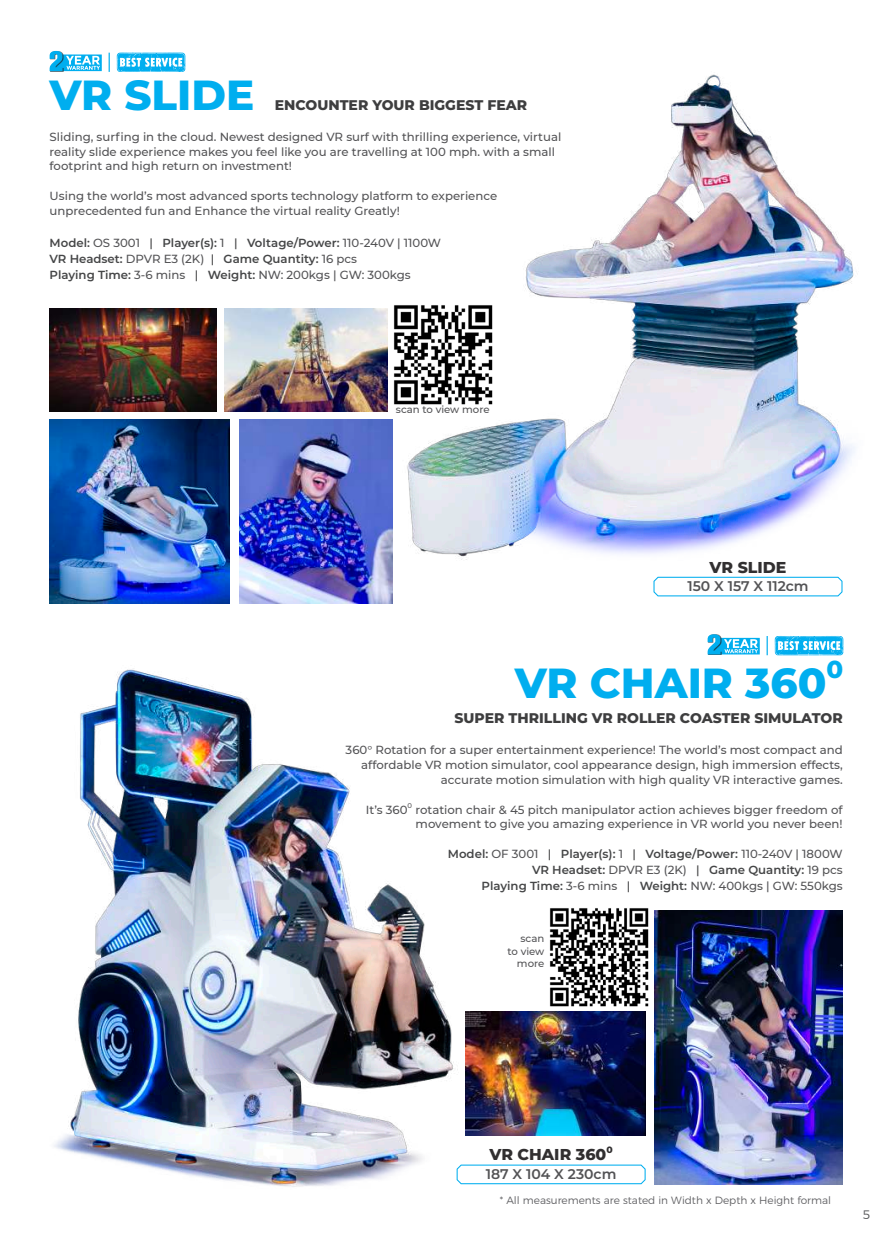
<style>
.page{position:relative;width:893px;height:1241px;background:#fff}
.page>*{position:absolute;margin:0;border:0;box-sizing:border-box;transform-origin:0 0}
.t1{font:800 42px "Montserrat";color:#00aeef}
.t2{font:800 24.5px "Montserrat";color:#00aeef}
.t3{font:800 15.75px "Montserrat";color:#312f30}
.t4{font:800 14px "Montserrat";color:#3e3e3f}
.t5{font:600 14px "Montserrat";color:#535355}
.t6{font:300 12.25px "Montserrat";color:#57585a}
.t7{font:500 11.72px/14.9px "Montserrat";color:#535355}
.t8{font:600 11.72px/15.8px "Montserrat";color:#454647;text-align:right}
.t9{font:300 10.5px "Montserrat";color:#616164}
.t10{font:500 10.15px/12.2px "Montserrat";color:#535355;text-align:right}
.t11{font:800 9.1px "Montserrat";color:#312f30}
.t12{font:500 6.83px "Montserrat";color:#535355}
.s1{font-weight:500;color:#535355}
.s2{font-weight:500;color:#3e3e3f}
</style>
<div class="page">
<img style="left:54px;top:668px;width:417px;height:519px">
<img style="left:655px;top:910px;width:188px;height:273px">
<img style="left:549px;top:908px;width:99px;height:98px">
<img style="left:465px;top:1010px;width:180px;height:124px">
<img style="left:387px;top:74px;width:468px;height:526px">
<img style="left:393px;top:305px;width:99px;height:99px">
<svg style="left:653px;top:575px;width:190px;height:22px"></svg>
<img style="left:50px;top:419px;width:179px;height:184px">
<img style="left:239px;top:419px;width:153px;height:184px">
<img style="left:50px;top:308px;width:166px;height:104px">
<img style="left:224px;top:308px;width:163px;height:104px">
<svg style="left:456px;top:1163px;width:190px;height:21px"></svg>
<div style="left:50px;top:51px;width:13px;height:21px;background:#231f20;opacity:.7"></div>
<svg style="left:50px;top:51px;width:52px;height:20px"></svg>
<svg style="left:109px;top:53px;width:1px;height:19px"></svg>
<svg style="left:117px;top:52px;width:68px;height:20px"></svg>
<div style="left:708px;top:634px;width:13px;height:21px;background:#231f20;opacity:.7"></div>
<svg style="left:708px;top:634px;width:52px;height:20px"></svg>
<svg style="left:767px;top:636px;width:1px;height:19px"></svg>
<svg style="left:775px;top:636px;width:68px;height:20px"></svg>
<h1 class="t1" style="left:50px;top:64px;width:206px">VR SLIDE</h1>
<p class="t4" style="left:275px;top:95px;width:254px">ENCOUNTER YOUR BIGGEST FEAR</p>
<p class="t7" style="left:50px;top:129px;width:513px">Sliding, surfing in the cloud. Newest designed VR surf with thrilling experience, virtual reality slide experience makes you feel like you are travelling at 100 mph. with a small footprint and high return on investment!</p>
<p class="t7" style="left:50px;top:188px;width:449px">Using the world’s most advanced sports technology platform to experience unprecedented fun and Enhance the virtual reality Greatly!</p>
<p class="t8" style="left:50px;top:235px;width:393px;text-align:left">Model: <span class="s1">OS 3001</span> <span class="s2">|</span> Player(s): <span class="s1">1</span> <span class="s2">|</span> Voltage/Power: <span class="s1">110-240V | 1100W<br></span>VR Headset: <span class="s1">DPVR E3 (2K)</span> <span class="s2">|</span> Game Quantity: <span class="s1">16 pcs<br></span>Playing Time: <span class="s1">3-6 mins</span> <span class="s2">|</span> Weight: <span class="s1">NW: 200kgs | GW: 300kgs</span></p>
<p class="t10" style="left:396px;top:403px;width:95px">scan to view more</p>
<h3 class="t3" style="left:710px;top:555px;width:78px">VR SLIDE</h3>
<p class="t5" style="left:687px;top:576px;width:123px">150 X 157 X 112cm</p>
<h1 class="t1" style="left:515px;top:652px;width:313px">VR CHAIR 360</h1>
<h2 class="t2" style="left:827px;top:651px;width:18px">0</h2>
<p class="t4" style="left:455px;top:708px;width:390px">SUPER THRILLING VR ROLLER COASTER SIMULATOR</p>
<p class="t7" style="left:346px;top:741px;width:499px;text-align:right">360° Rotation for a super entertainment experience! The world’s most compact and affordable VR motion simulator, cool appearance design, high immersion effects, accurate motion simulation with high quality VR interactive games.</p>
<p class="t7" style="left:366px;top:801px;width:43px">It’s 360</p>
<p class="t12" style="left:408px;top:800px;width:6px">0</p>
<p class="t7" style="left:415px;top:801px;width:429px">rotation chair &amp; 45 pitch manipulator action achieves bigger freedom of movement to give you amazing experience in VR world you never been!</p>
<p class="t8" style="left:448px;top:845px;width:396px">Model: <span class="s1">OF 3001</span> <span class="s2">|</span> Player(s): <span class="s1">1</span> <span class="s2">|</span> Voltage/Power: <span class="s1">110-240V | 1800W<br></span>VR Headset: <span class="s1">DPVR E3 (2K)</span> <span class="s2">|</span> Game Quantity: <span class="s1">19 pcs<br></span>Playing Time: <span class="s1">3-6 mins</span> <span class="s2">|</span> Weight: <span class="s1">NW: 400kgs | GW: 550kgs</span></p>
<p class="t10" style="left:507px;top:932px;width:38px">scan<br>to view more</p>
<h3 class="t3" style="left:490px;top:1142px;width:118px">VR CHAIR 360</h3>
<p class="t11" style="left:606px;top:1142px;width:8px">0</p>
<p class="t5" style="left:486px;top:1164px;width:132px">187 X 104 X 230cm</p>
<p class="t9" style="left:500px;top:1191px;width:333px">* All measurements are stated in Width x Depth x Height formal</p>
<p class="t6" style="left:863px;top:1205px;width:9px">5</p>
</div>
